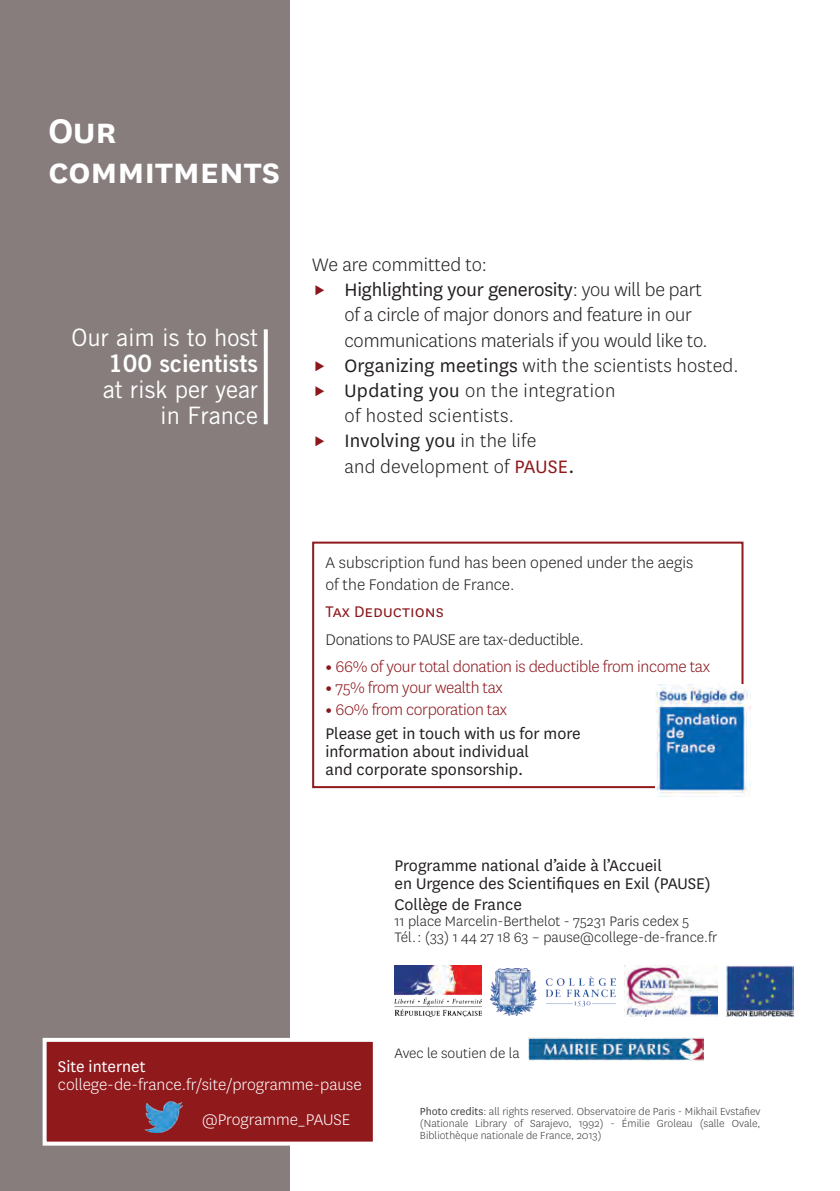
<style>
.page{position:relative;width:840px;height:1191px;background:#fff}
.page>*{position:absolute;margin:0;border:0;box-sizing:border-box;transform-origin:0 0}
.t1{font:600 40px/40px "National";letter-spacing:-.02em;color:#fff}
.t2{font:24px/26px "Trade Gothic LT Std";color:#fff;text-align:right}
.t3{font:24px "Trade Gothic LT Std Bd 2";color:#fff}
.t4{font:300 21px/25.2px "National";color:#231f20}
.t5{font:18px/18px "National";color:#231f20}
.t6{font:300 18px/21.6px "National";letter-spacing:-.02em;color:#8c171d}
.t7{font:300 18px/21.6px "National";color:#231f20}
.t8{font:300 18px/35px "National";color:#fff}
.t9{font:300 18px "National";letter-spacing:-.02em;color:#231f20}
.t10{font:18px "National";color:#8c171d}
.t11{font:18px "National";color:#fff}
.t12{font:300 16px/16px "National";color:#231f20}
.t13{font:300 12px/12px "National";color:#3e3e3f;text-align:justify}
.s1{font-weight:400}
.s2{font-weight:400;color:#90191c}
</style>
<div class="page">
<div style="left:0;top:0;width:289px;height:1191px;background:#867d7c"></div>
<div style="left:312px;top:541px;width:431px;height:247px;border:2px solid #90191c"></div>
<img style="left:655px;top:684px;width:94px;height:113px">
<svg style="left:263px;top:329px;width:4px;height:95px"></svg>
<div style="left:45px;top:1039px;width:329px;height:104px;background:#90191c"></div>
<div style="left:43px;top:1037px;width:333px;height:108px;border:4px solid #fff"></div>
<img style="left:489px;top:969px;width:126px;height:47px">
<img style="left:394px;top:965px;width:87px;height:51px">
<img style="left:528px;top:1037px;width:175px;height:23px">
<img style="left:624px;top:965px;width:93px;height:51px">
<img style="left:726px;top:965px;width:67px;height:51px">
<img style="left:144px;top:1101px;width:38px;height:31px">
<h1 class="t1" style="left:48px;top:108px;width:233px">Our commitments</h1>
<p class="t2" style="left:71px;top:324px;width:188px">Our aim is to host</p>
<p class="t3" style="left:108px;top:349px;width:151px">100 scientists</p>
<p class="t2" style="left:103px;top:376px;width:157px">at risk per year in France</p>
<p class="t4" style="left:344px;top:251px;width:395px;text-indent:-32px">We are committed to:<br><span class="s1">Highlighting your generosity</span>: you will be part<br>of a circle of major donors and feature in our communications materials if you would like to.<br><span class="s1">Organizing meetings</span> with the scientists hosted.<br><span class="s1">Updating you</span> on the integration<br>of hosted scientists.<br><span class="s1">Involving you</span> in the life<br>and development of <span class="s2">PAUSE</span><span class="s1">.</span></p>
<p class="t7" style="left:325px;top:551px;width:369px">A subscription fund has been opened under the aegis of the Fondation de France.</p>
<p class="t10" style="left:325px;top:600px;width:120px">Tax Deductions</p>
<p class="t9" style="left:325px;top:628px;width:260px">Donations to PAUSE are tax-deductible.</p>
<p class="t6" style="left:335px;top:655px;width:376px">66% of your total donation is deductible from income tax<br>75% from your wealth tax<br>60% from corporation tax</p>
<p class="t5" style="left:325px;top:723px;width:256px">Please get in touch with us for more information about individual<br>and corporate sponsorship.</p>
<p class="t5" style="left:394px;top:856px;width:318px">Programme national d’aide à l’Accueil<br>en Urgence des Scientifiques en Exil (PAUSE)</p>
<p class="t5" style="left:394px;top:894px;width:129px">Collège de France</p>
<p class="t12" style="left:394px;top:912px;width:324px">11 place Marcelin-Berthelot - 75231 Paris cedex 5<br>Tél. : (33) 1 44 27 18 63 – pause@college-de-france.fr</p>
<p class="t12" style="left:394px;top:1044px;width:127px">Avec le soutien de la</p>
<p class="t11" style="left:58px;top:1054px;width:89px">Site internet</p>
<p class="t8" style="left:202px;top:1066px;width:161px;text-indent:-144px">college-de-france.fr/site/programme-pause @Programme_PAUSE</p>
<p class="t13" style="left:420px;top:1105px;width:342px"><span class="s1">Photo credits</span>: all rights reserved. Observatoire de Paris - Mikhail Evstafiev (Nationale Library of Sarajevo, 1992) - Émilie Groleau (salle Ovale, Bibliothèque nationale de France, 2013)</p>
</div>
